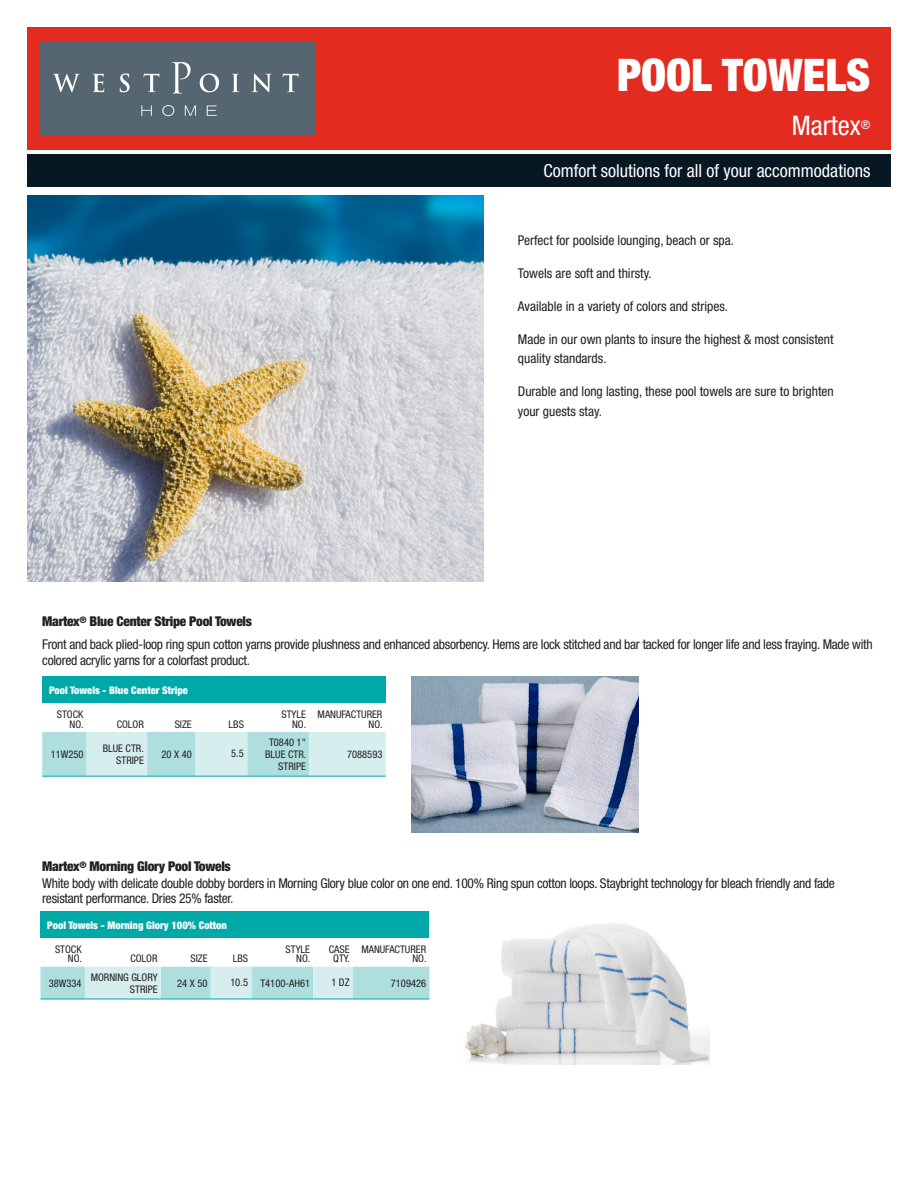
<style>
.page{position:relative;width:918px;height:1188px;background:#fff}
.page>*{position:absolute;margin:0;border:0;box-sizing:border-box;transform-origin:0 0}
.t1{font:900 condensed 45px "Helvetica Neue";color:#fff}
.t2{font:condensed 27px "Helvetica Neue";color:#fff}
.t3{font:condensed 18px "Helvetica Neue";color:#fff}
.BodyText{font:condensed 13.5px/16.2px "Helvetica Neue";letter-spacing:-.02em;color:#231f20}
.FS_Body{font:condensed 13.5px/19.5px "Helvetica Neue";color:#231f20}
.BodyText-2{font:900 condensed 13.5px "Helvetica Neue";letter-spacing:-.02em;color:#231f20}
.t4{font:condensed 12px "Helvetica Neue";color:#fff}
.t5{font:condensed 10.5px/9.8px "Helvetica Neue";color:#231f20;text-align:right}
.t6{font:900 condensed 10.5px "Helvetica Neue";color:#fff}
</style>
<div class="page">
<div style="left:27px;top:154px;width:864px;height:32px;background:#071822"></div>
<div style="left:27px;top:27px;width:864px;height:122px;background:#e32b20"></div>
<img style="left:27px;top:196px;width:457px;height:386px">
<div style="left:40px;top:42px;width:276px;height:93px;background:#556670"></div>
<div style="left:42px;top:676px;width:344px;height:27px;background:#00a9a7"></div>
<svg style="left:42px;top:732px;width:344px;height:44px;background:#c2e6e6"></svg>
<hr style="left:42px;top:776px;width:45px;height:1px;background:#00a9a7">
<hr style="left:87px;top:776px;width:60px;height:1px;background:#00a9a7">
<hr style="left:147px;top:776px;width:48px;height:1px;background:#00a9a7">
<hr style="left:195px;top:776px;width:52px;height:1px;background:#00a9a7">
<hr style="left:247px;top:776px;width:62px;height:1px;background:#00a9a7">
<hr style="left:309px;top:776px;width:77px;height:1px;background:#00a9a7">
<img style="left:411px;top:676px;width:228px;height:157px">
<img style="left:465px;top:923px;width:244px;height:142px">
<div style="left:40px;top:911px;width:389px;height:27px;background:#00a9a7"></div>
<svg style="left:40px;top:967px;width:389px;height:32px;background:#bbe3e3"></svg>
<hr style="left:40px;top:999px;width:45px;height:1px;background:#00a9a7">
<hr style="left:85px;top:999px;width:76px;height:1px;background:#00a9a7">
<hr style="left:161px;top:999px;width:50px;height:1px;background:#00a9a7">
<hr style="left:211px;top:999px;width:40px;height:1px;background:#00a9a7">
<hr style="left:251px;top:999px;width:62px;height:1px;background:#00a9a7">
<hr style="left:313px;top:999px;width:40px;height:1px;background:#00a9a7">
<hr style="left:353px;top:999px;width:76px;height:1px;background:#00a9a7">
<p class="t1" style="left:617px;top:48px;width:255px">POOL TOWELS</p>
<p class="t2" style="left:792px;top:110px;width:70px">Martex</p>
<p class="t4" style="left:861px;top:118px;width:11px">®</p>
<p class="t3" style="left:544px;top:160px;width:328px">Comfort solutions for all of your accommodations</p>
<p class="FS_Body" style="left:518px;top:230px;width:218px">Perfect for poolside lounging, beach or spa.</p>
<p class="FS_Body" style="left:518px;top:263px;width:135px">Towels are soft and thirsty.</p>
<p class="FS_Body" style="left:518px;top:296px;width:212px">Available in a variety of colors and stripes.</p>
<p class="FS_Body" style="left:518px;top:329px;width:317px">Made in our own plants to insure the highest &amp; most consistent quality standards.</p>
<p class="FS_Body" style="left:518px;top:382px;width:317px">Durable and long lasting, these pool towels are sure to brighten your guests stay.</p>
<p class="BodyText-2" style="left:42px;top:613px;width:211px">Martex<sup>®</sup> Blue Center Stripe Pool Towels</p>
<p class="BodyText" style="left:42px;top:636px;width:832px">Front and back plied-loop ring spun cotton yarns provide plushness and enhanced absorbency. Hems are lock stitched and bar tacked for longer life and less fraying. Made with colored acrylic yarns for a colorfast product.</p>
<p class="t6" style="left:49px;top:684px;width:141px">Pool Towels - Blue Center Stripe</p>
<p class="t5" style="left:57px;top:709px;width:29px">STOCK<br>NO.</p>
<p class="t5" style="left:117px;top:719px;width:29px">COLOR</p>
<p class="t5" style="left:175px;top:719px;width:19px">SIZE</p>
<p class="t5" style="left:229px;top:719px;width:17px">LBS</p>
<p class="t5" style="left:281px;top:709px;width:26px">STYLE</p>
<p class="t5" style="left:292px;top:719px;width:16px">NO.</p>
<p class="t5" style="left:318px;top:709px;width:67px">MANUFACTURER<br>NO.</p>
<p class="t5" style="left:51px;top:750px;width:34px">11W250</p>
<p class="t5" style="left:103px;top:742px;width:43px;line-height:12px">BLUE CTR.<br>STRIPE</p>
<p class="t5" style="left:162px;top:750px;width:32px">20 X 40</p>
<p class="t5" style="left:231px;top:749px;width:14px">5.5</p>
<p class="t5" style="left:265px;top:736px;width:43px;line-height:12px">T0840 1"<br>BLUE CTR.<br>STRIPE</p>
<p class="t5" style="left:347px;top:750px;width:37px">7088593</p>
<p class="BodyText-2" style="left:42px;top:858px;width:190px">Martex<sup>®</sup> Morning Glory Pool Towels</p>
<p class="BodyText" style="left:42px;top:876px;width:794px;line-height:15px">White body with delicate double dobby borders in Morning Glory blue color on one end. 100% Ring spun cotton loops. Staybright technology for bleach friendly and fade resistant performance. Dries 25% faster.</p>
<p class="t6" style="left:47px;top:918px;width:181px">Pool Towels - Morning Glory 100% Cotton</p>
<p class="t5" style="left:55px;top:944px;width:29px">STOCK<br>NO.</p>
<p class="t5" style="left:130px;top:954px;width:29px">COLOR</p>
<p class="t5" style="left:190px;top:954px;width:19px">SIZE</p>
<p class="t5" style="left:233px;top:954px;width:17px">LBS</p>
<p class="t5" style="left:286px;top:944px;width:26px">STYLE</p>
<p class="t5" style="left:296px;top:954px;width:16px">NO.</p>
<p class="t5" style="left:329px;top:944px;width:22px">CASE</p>
<p class="t5" style="left:333px;top:954px;width:18px">QTY.</p>
<p class="t5" style="left:361px;top:944px;width:67px">MANUFACTURER<br>NO.</p>
<p class="t5" style="left:49px;top:978px;width:34px">38W334</p>
<p class="t5" style="left:91px;top:971px;width:68px;line-height:12px">MORNING GLORY<br>STRIPE</p>
<p class="t5" style="left:177px;top:978px;width:32px">24 X 50</p>
<p class="t5" style="left:230px;top:977px;width:19px">10.5</p>
<p class="t5" style="left:260px;top:978px;width:51px">T4100-AH61</p>
<p class="t5" style="left:331px;top:977px;width:20px">1 DZ</p>
<p class="t5" style="left:391px;top:978px;width:37px">7109426</p>
</div>
